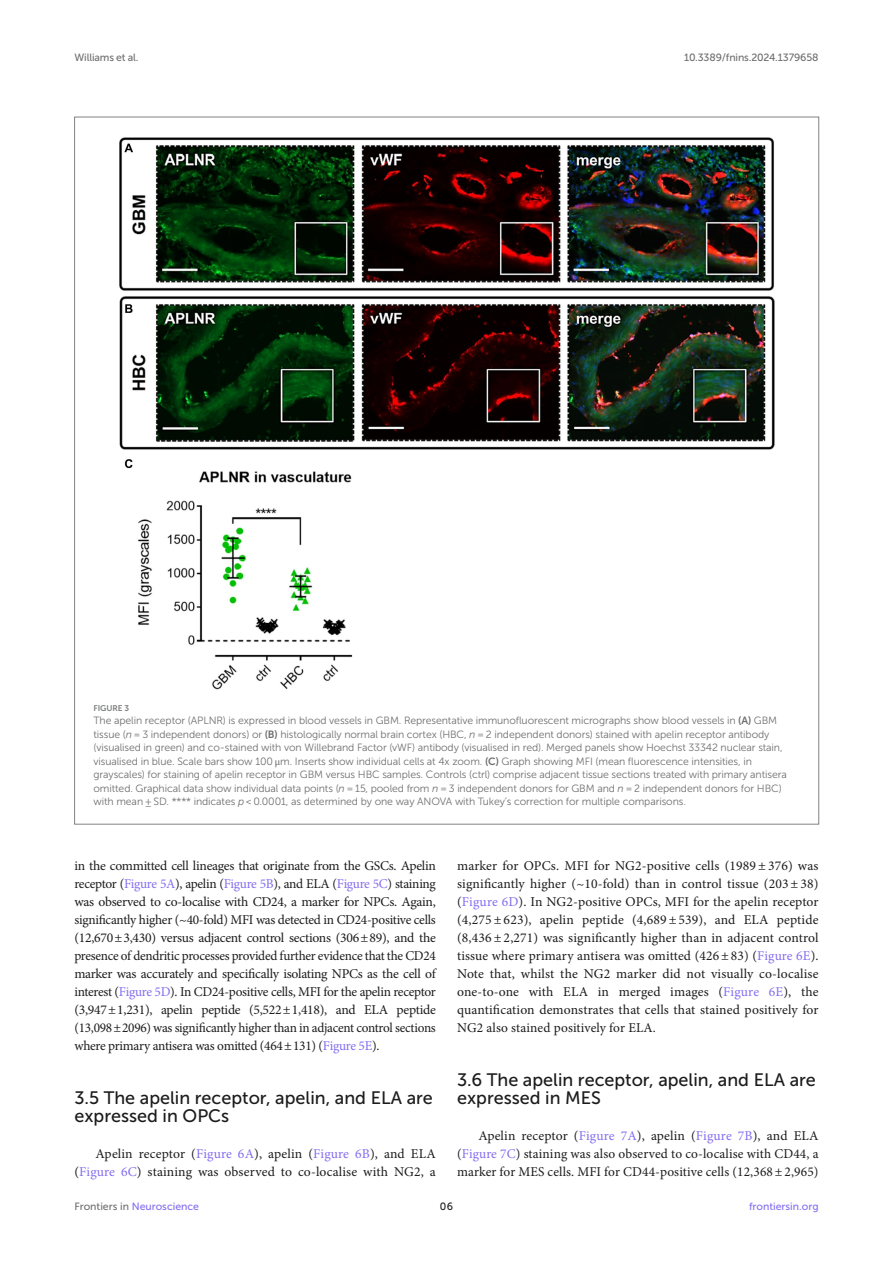
<style>
.page{position:relative;width:893px;height:1263px;background:#fff}
.page>*{position:absolute;margin:0;border:0;box-sizing:border-box;transform-origin:0 0}
.HEAD_2{font:18px/18px "Museo Sans 500";color:#1b1c1b}
.TEXT_FLUSH{font:13.5px/18px "Minion Pro";letter-spacing:.005em;color:#1b1c1b;text-align:justify}
.FIG_LEG{font:10.5px/13.5px "Museo Sans 300";letter-spacing:-.01em;color:#706f70}
.t1{font:10.5px "Museo Sans 500";letter-spacing:-.015em;color:#706f70}
.t2{font:10.5px "Museo Sans 500";color:#856df0}
.t3{font:10.5px "Museo Sans 500";color:#1b1c1b}
.FIG_HD{font:8.25px "Museo Sans 700";letter-spacing:-.01em;color:#7e7f7f}
.s1{font-family:"Museo Sans 700"}
.s2{font-style:italic}
.s3{font-family:"STIX General"}
.s4{color:#856df0}
.s5{color:#706f70}
</style>
<div class="page">
<img style="left:119px;top:137px;width:656px;height:553px">
<p class="t1" style="left:74px;top:51px;width:66px">Williams et al.</p>
<p class="t1" style="left:684px;top:51px;width:136px">10.3389/fnins.2024.1379658</p>
<p class="FIG_HD" style="left:94px;top:703px;width:37px">FIGURE 3</p>
<p class="FIG_LEG" style="left:94px;top:714px;width:695px">The apelin receptor (APLNR) is expressed in blood vessels in GBM. Representative immunofluorescent micrographs show blood vessels in <span class="s1">(A)</span> GBM tissue (<span class="s2">n</span> = 3 independent donors) or <span class="s1">(B)</span> histologically normal brain cortex (HBC, <span class="s2">n</span> = 2 independent donors) stained with apelin receptor antibody (visualised in green) and co-stained with von Willebrand Factor (vWF) antibody (visualised in red). Merged panels show Hoechst 33342 nuclear stain, visualised in blue. Scale bars show 100 <span class="s3">μ</span>m. Inserts show individual cells at 4x zoom. <span class="s1">(C)</span> Graph showing MFI (mean fluorescence intensities, in grayscales) for staining of apelin receptor in GBM versus HBC samples. Controls (ctrl) comprise adjacent tissue sections treated with primary antisera omitted. Graphical data show individual data points (<span class="s2">n</span> = 15, pooled from <span class="s2">n</span> = 3 independent donors for GBM and <span class="s2">n</span> = 2 independent donors for HBC) with mean ± SD. **** indicates <span class="s2">p</span> &lt; 0.0001, as determined by one way ANOVA with Tukey’s correction for multiple comparisons.</p>
<p class="TEXT_FLUSH" style="left:74px;top:857px;width:363px">in the committed cell lineages that originate from the GSCs. Apelin receptor (<span class="s4">Figure 5A</span>), apelin (<span class="s4">Figure 5B</span>), and ELA (<span class="s4">Figure 5C</span>) staining was observed to co-localise with CD24, a marker for NPCs. Again, significantly higher (~40-fold) MFI was detected in CD24-positive cells (12,670±3,430) versus adjacent control sections (306±89), and the presence of dendritic processes provided further evidence that the CD24 marker was accurately and specifically isolating NPCs as the cell of interest (<span class="s4">Figure 5D</span>). In CD24-positive cells, MFI for the apelin receptor (3,947±1,231), apelin peptide (5,522±1,418), and ELA peptide (13,098±2096) was significantly higher than in adjacent control sections where primary antisera was omitted (464±131) (<span class="s4">Figure 5E</span>).</p>
<p class="HEAD_2" style="left:74px;top:1089px;width:360px">3.5 The apelin receptor, apelin, and ELA are expressed in OPCs</p>
<p class="TEXT_FLUSH" style="left:74px;top:1145px;width:363px;text-align:right">Apelin receptor (<span class="s4">Figure 6A</span>), apelin (<span class="s4">Figure 6B</span>), and ELA (<span class="s4">Figure 6C</span>) staining was observed to co-localise with NG2, a</p>
<p class="TEXT_FLUSH" style="left:457px;top:857px;width:363px">marker for OPCs. MFI for NG2-positive cells (1989 ±376) was significantly higher (~10-fold) than in control tissue (203 ±38) (<span class="s4">Figure 6D</span>). In NG2-positive OPCs, MFI for the apelin receptor (4,275±623), apelin peptide (4,689± 539), and ELA peptide (8,436±2,271) was significantly higher than in adjacent control tissue where primary antisera was omitted (426± 83) (<span class="s4">Figure 6E</span>).<br>Note that, whilst the NG2 marker did not visually co-localise one-to-one with ELA in merged images (<span class="s4">Figure 6E</span>), the quantification demonstrates that cells that stained positively for NG2 also stained positively for ELA.</p>
<p class="HEAD_2" style="left:457px;top:1071px;width:360px">3.6 The apelin receptor, apelin, and ELA are expressed in MES</p>
<p class="TEXT_FLUSH" style="left:457px;top:1127px;width:363px;text-indent:21px">Apelin receptor (<span class="s4">Figure 7A</span>), apelin (<span class="s4">Figure 7B</span>), and ELA (<span class="s4">Figure 7C</span>) staining was also observed to co-localise with CD44, a marker for MES cells. MFI for CD44-positive cells (12,368± 2,965)</p>
<p class="t2" style="left:74px;top:1200px;width:126px"><span class="s5">Frontiers in</span> Neuroscience</p>
<p class="t3" style="left:440px;top:1200px;width:15px">06</p>
<p class="t2" style="left:749px;top:1200px;width:71px">frontiersin.org</p>
</div>
